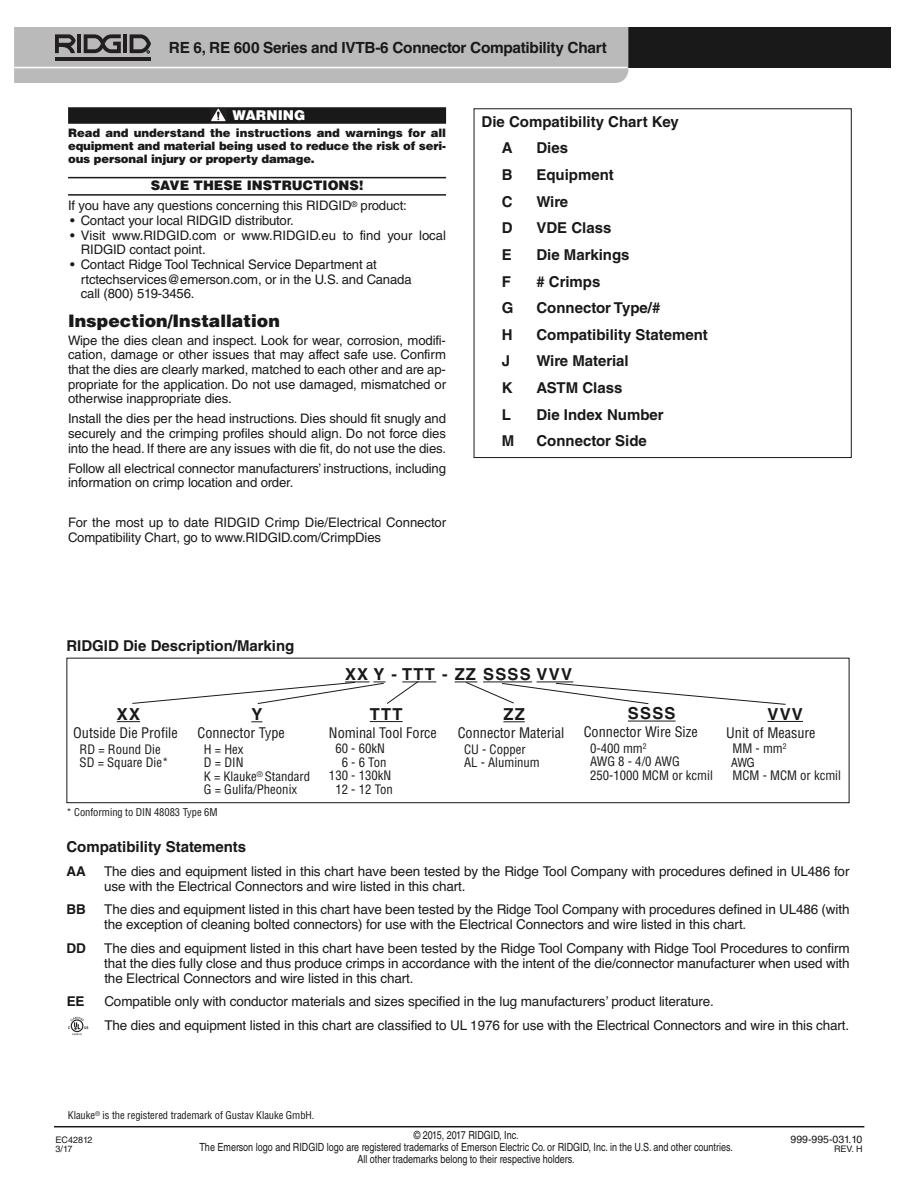
<style>
.page{position:relative;width:918px;height:1188px;background:#fff}
.page>*{position:absolute;margin:0;border:0;box-sizing:border-box;transform-origin:0 0}
.t1{font:900 17.25px "Helvetica LT Std";color:#191919}
.t2{font:700 16.5px "Helvetica LT Std";letter-spacing:.075em;color:#191919}
.t3{font:700 15.3px "Helvetica LT Std";letter-spacing:-.02em;color:#191919}
.t4{font:700 15px/26.7px "Helvetica LT Std";color:#191919}
.t5{font:condensed 14.25px "Helvetica LT Std";color:#191919}
.t6{font:13.5px/15px "Helvetica";letter-spacing:-.01em;color:#191919}
.t7{font:700 13.5px "Helvetica LT Std";letter-spacing:-.01em;color:#191919}
.t8{font:900 13.5px "Helvetica LT Std";color:#fff}
.t9{font:13.2px/14.7px "Helvetica LT Std";letter-spacing:-.01em;color:#191919}
.t10{font:condensed 12.75px/13.5px "Helvetica LT Std";color:#191919}
.t11{font:12.75px "Helvetica World";color:#191919;scale:.8 1}
.t12{font:900 11.7px/13px "Helvetica LT Std";letter-spacing:-.015em;color:#191919;text-align:justify}
.t13{font:11.25px/12px "Helvetica LT Std";color:#191919;text-align:center;scale:.8 1}
.t14{font:condensed 10.5px "Helvetica LT Std";letter-spacing:-.005em;color:#191919}
.t15{font:10.5px "Helvetica LT Std";color:#191919}
.t16{font:9px/9px "Helvetica LT Std";color:#191919}
.s1{font-weight:900}
</style>
<div class="page">
<hr style="left:54px;top:1126px;width:810px;height:1px;background:#191919">
<div style="left:463px;top:27px;width:428px;height:41px;background:#191919"></div>
<svg style="left:14px;top:27px;width:614px;height:56px"></svg>
<div style="left:68px;top:107px;width:378px;height:17px;background:#191919"></div>
<hr style="left:68px;top:177px;width:378px;height:1px;background:#191919">
<hr style="left:68px;top:194px;width:378px;height:2px;background:#191919">
<div style="left:210px;top:108px;width:16px;height:13px;background:#231f20"></div>
<svg style="left:211px;top:109px;width:15px;height:12px"></svg>
<div style="left:474px;top:108px;width:378px;height:350px;border:1px solid #191919"></div>
<div style="left:66px;top:658px;width:783px;height:145px;border:1px solid #191919"></div>
<hr style="left:402px;top:682px;width:34px;height:1px;background:#191919">
<svg style="left:117px;top:721px;width:23px;height:1px"></svg>
<hr style="left:370px;top:721px;width:33px;height:1px;background:#191919">
<svg style="left:132px;top:681px;width:287px;height:23px"></svg>
<svg style="left:68px;top:1017px;width:20px;height:18px"></svg>
<hr style="left:628px;top:721px;width:48px;height:1px;background:#191919">
<svg style="left:503px;top:721px;width:22px;height:1px"></svg>
<hr style="left:768px;top:721px;width:35px;height:1px;background:#191919">
<svg style="left:455px;top:681px;width:331px;height:24px"></svg>
<p class="t3" style="left:169px;top:42px;width:439px">RE 6, RE 600 Series and IVTB-6 Connector Compatibility Chart</p>
<p class="t8" style="left:232px;top:111px;width:74px">WARNING</p>
<p class="t12" style="left:68px;top:127px;width:379px">Read and understand the instructions and warnings for all equipment and material being used to reduce the risk of seri&shy;ous personal injury or property damage.</p>
<p class="t9" style="left:68px;top:177px;width:340px;line-height:20px;text-indent:83px"><span class="s1">SAVE THESE INSTRUCTIONS!<br></span>If you have any questions concerning this RIDGID<sup>®</sup> product:</p>
<p class="t9" style="left:70px;top:214px;width:225px">• Contact your local RIDGID distributor.</p>
<p class="t9" style="left:81px;top:229px;width:367px;text-indent:-11px">• Visit www.RIDGID.com or www.RIDGID.eu to find your local<br>RIDGID contact point.</p>
<p class="t9" style="left:81px;top:258px;width:332px;text-indent:-11px">• Contact Ridge Tool Technical Service Department at rtctechservices@emerson.com, or in the U.S. and Canada call (800) 519-3456.</p>
<h1 class="t1" style="left:68px;top:315px;width:213px">Inspection/Installation</h1>
<p class="t9" style="left:68px;top:334px;width:380px;text-align:justify">Wipe the dies clean and inspect. Look for wear, corrosion, modifi&shy;cation, damage or other issues that may affect safe use. Confirm that the dies are clearly marked, matched to each other and are ap&shy;propriate for the application. Do not use damaged, mismatched or otherwise inappropriate dies.</p>
<p class="t9" style="left:68px;top:413px;width:380px;text-align:justify">Install the dies per the head instructions. Dies should fit snugly and securely and the crimping profiles should align. Do not force dies into the head. If there are any issues with die fit, do not use the dies.</p>
<p class="t9" style="left:68px;top:462px;width:380px">Follow all electrical connector manufacturers’ instructions, including information on crimp location and order.</p>
<p class="t9" style="left:68px;top:517px;width:380px">For the most up to date RIDGID Crimp Die/Electrical Connector<br>Compatibility Chart, go to www.RIDGID.com/CrimpDies</p>
<p class="t4" style="left:502px;top:109px;width:179px;text-indent:-20px">Die Compatibility Chart Key<br>A</p>
<p class="t4" style="left:536px;top:136px;width:33px">Dies</p>
<p class="t4" style="left:502px;top:163px;width:12px">B</p>
<p class="t4" style="left:536px;top:163px;width:79px">Equipment</p>
<p class="t4" style="left:502px;top:189px;width:12px">C</p>
<p class="t4" style="left:536px;top:189px;width:33px">Wire</p>
<p class="t4" style="left:502px;top:216px;width:12px">D</p>
<p class="t4" style="left:536px;top:216px;width:77px">VDE Class</p>
<p class="t4" style="left:502px;top:243px;width:12px">E</p>
<p class="t4" style="left:536px;top:243px;width:95px">Die Markings</p>
<p class="t4" style="left:502px;top:269px;width:11px">F</p>
<p class="t4" style="left:536px;top:269px;width:65px"># Crimps</p>
<p class="t4" style="left:502px;top:296px;width:13px">G</p>
<p class="t4" style="left:536px;top:296px;width:125px">Connector Type/#</p>
<p class="t4" style="left:502px;top:323px;width:12px">H</p>
<p class="t4" style="left:536px;top:323px;width:173px">Compatibility Statement</p>
<p class="t4" style="left:502px;top:349px;width:10px">J</p>
<p class="t4" style="left:536px;top:349px;width:94px">Wire Material</p>
<p class="t4" style="left:502px;top:376px;width:12px">K</p>
<p class="t4" style="left:536px;top:376px;width:88px">ASTM Class</p>
<p class="t4" style="left:502px;top:403px;width:11px">L</p>
<p class="t4" style="left:536px;top:403px;width:129px">Die Index Number</p>
<p class="t4" style="left:502px;top:429px;width:14px">M</p>
<p class="t4" style="left:536px;top:429px;width:112px">Connector Side</p>
<p class="t4" style="left:66px;top:633px;width:229px">RIDGID Die Description/Marking</p>
<p class="t2" style="left:117px;top:708px;width:25px">XX</p>
<p class="t5" style="left:73px;top:727px;width:106px">Outside Die Profile</p>
<p class="t10" style="left:80px;top:743px;width:90px">RD = Round Die<br>SD = Square Die*</p>
<p class="t2" style="left:251px;top:708px;width:13px">Y</p>
<p class="t5" style="left:197px;top:727px;width:89px">Connector Type</p>
<p class="t10" style="left:204px;top:743px;width:108px">H = Hex<br>D = DIN<br>K = Klauke<sup>®</sup> Standard<br>G = Gulifa/Pheonix</p>
<p class="t2" style="left:345px;top:668px;width:229px">XX Y - TTT - ZZ SSSS VVV</p>
<p class="t2" style="left:370px;top:708px;width:34px">TTT</p>
<p class="t5" style="left:329px;top:727px;width:109px">Nominal Tool Force</p>
<p class="t10" style="left:329px;top:743px;width:65px;text-align:center">60 - 60kN<br>6-6Ton<br>130 - 130kN<br>12 - 12 Ton</p>
<p class="t2" style="left:503px;top:708px;width:23px">ZZ</p>
<p class="t5" style="left:458px;top:727px;width:108px">Connector Material</p>
<p class="t10" style="left:464px;top:743px;width:77px">CU - Copper<br>AL - Aluminum</p>
<p class="t2" style="left:628px;top:707px;width:49px">SSSS</p>
<p class="t5" style="left:584px;top:727px;width:115px">Connector Wire Size</p>
<p class="t10" style="left:590px;top:743px;width:124px">0-400 mm<sup>2<br></sup>AWG 8 - 4/0 AWG<br>250-1000 MCM or kcmil</p>
<p class="t2" style="left:768px;top:708px;width:37px">VVV</p>
<p class="t5" style="left:726px;top:727px;width:91px">Unit of Measure</p>
<p class="t10" style="left:733px;top:743px;width:56px">MM - mm<sup>2</sup></p>
<p class="t11" style="left:731px;top:755px;width:31px">AWG</p>
<p class="t10" style="left:733px;top:770px;width:110px">MCM - MCM or kcmil</p>
<p class="t14" style="left:66px;top:808px;width:153px">* Conforming to DIN 48083 Type 6M</p>
<p class="t4" style="left:66px;top:835px;width:181px">Compatibility Statements</p>
<p class="t7" style="left:66px;top:866px;width:21px">AA</p>
<p class="t6" style="left:104px;top:863px;width:747px">The dies and equipment listed in this chart have been tested by the Ridge Tool Company with procedures defined in UL486 for use with the Electrical Connectors and wire listed in this chart.</p>
<p class="t7" style="left:67px;top:904px;width:21px">BB</p>
<p class="t6" style="left:104px;top:902px;width:747px">The dies and equipment listed in this chart have been tested by the Ridge Tool Company with procedures defined in UL486 (with the exception of cleaning bolted connectors) for use with the Electrical Connectors and wire listed in this chart.</p>
<p class="t7" style="left:67px;top:943px;width:21px">DD</p>
<p class="t6" style="left:104px;top:941px;width:747px;text-align:justify">The dies and equipment listed in this chart have been tested by the Ridge Tool Company with Ridge Tool Procedures to confirm that the dies fully close and thus produce crimps in accordance with the intent of the die/connector manufacturer when used with the Electrical Connectors and wire listed in this chart.</p>
<p class="t7" style="left:67px;top:997px;width:19px">EE</p>
<p class="t6" style="left:104px;top:990px;width:747px;line-height:23.7px">Compatible only with conductor materials and sizes specified in the lug manufacturers’ product literature.<br>The dies and equipment listed in this chart are classified to UL 1976 for use with the Electrical Connectors and wire in this chart.</p>
<p class="t14" style="left:68px;top:1111px;width:248px">Klauke<sup>®</sup> is the registered trademark of Gustav Klauke GmbH.</p>
<p class="t16" style="left:55px;top:1136px;width:39px">EC42812<br>3/17</p>
<p class="t13" style="left:199px;top:1130px;width:668px">© 2015, 2017 RIDGID, Inc.<br>The Emerson logo and RIDGID logo are registered trademarks of Emerson Electric Co. or RIDGID, Inc. in the U.S. and other countries.<br>All other trademarks belong to their respective holders.</p>
<p class="t15" style="left:791px;top:1136px;width:73px">999-995-031.10</p>
<p class="t16" style="left:834px;top:1145px;width:30px">REV. H</p>
</div>
